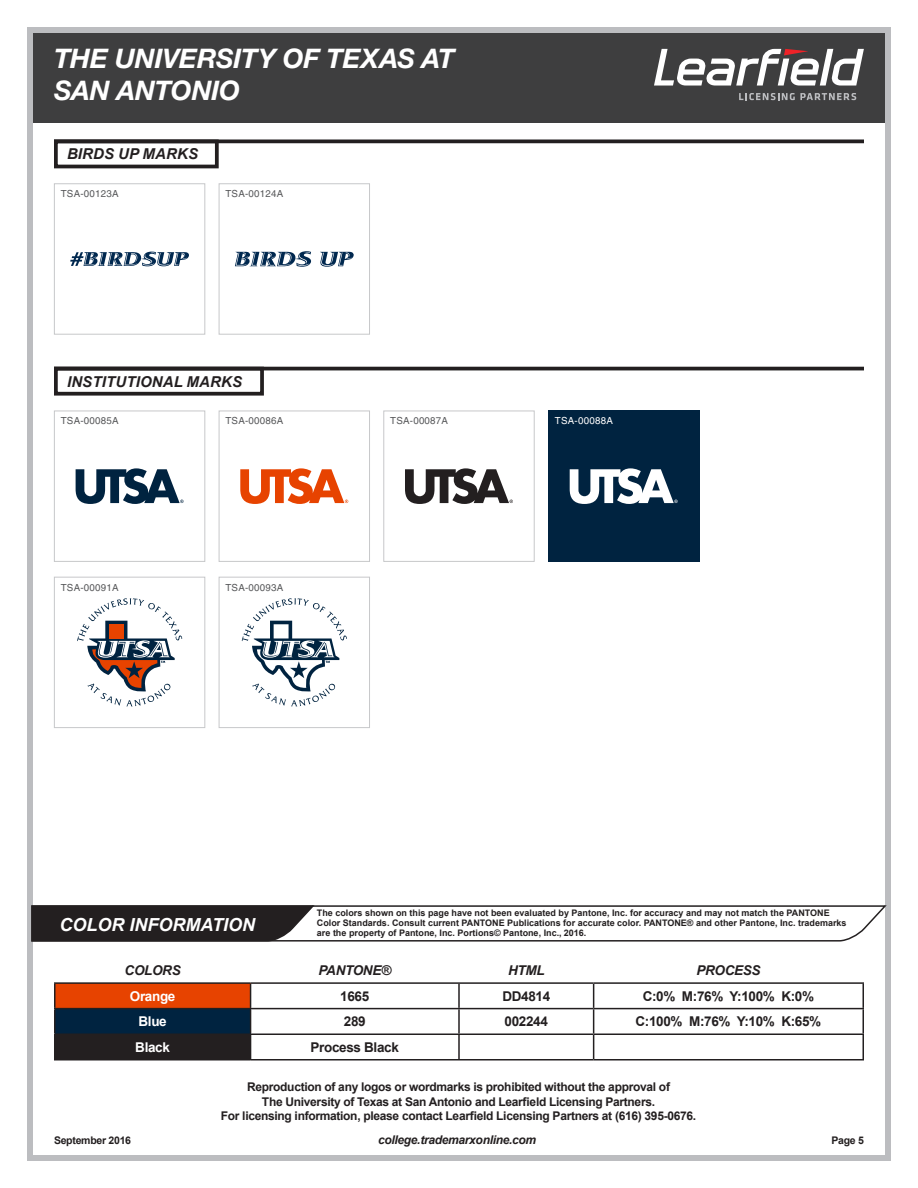
<style>
.page{position:relative;width:918px;height:1188px;background:#fff}
.page>*{position:absolute;margin:0;border:0;box-sizing:border-box;transform-origin:0 0}
.t1{font:italic 700 27px/32.4px "Helvetica Neue LT Std";letter-spacing:-.01em;color:#fff}
.t2{font:italic 700 18px "Arial";color:#fff}
.t3{font:italic 700 15px "Arial";letter-spacing:.01em;color:#231f20}
.t4{font:700 13.5px "Arial";letter-spacing:-.025em;color:#231f20}
.t5{font:italic 700 13.5px "Arial";letter-spacing:-.025em;color:#231f20}
.t6{font:700 13.5px "Arial";letter-spacing:-.025em;color:#fff}
.t7{font:700 12px/14.4px "Arial";letter-spacing:-.025em;color:#231f20;text-align:center}
.t8{font:italic 700 12px "Arial";letter-spacing:-.025em;color:#231f20}
.t9{font:700 10.5px "Arial";letter-spacing:-.025em;color:#231f20}
.CaptionOnWhite{font:9.75px "Helvetica";letter-spacing:.025em;color:#57585a}
.CaptionOnBlack{font:9.75px "Helvetica";letter-spacing:.025em;color:#fff}
.t10{font:700 9px/9.8px "Arial";color:#231f20}
</style>
<div class="page">
<div style="left:31px;top:31px;width:856px;height:92px;background:#3e3e3f"></div>
<div style="left:27px;top:27px;width:864px;height:1134px;border:6px solid #bcbdc0"></div>
<svg style="left:654px;top:49px;width:210px;height:37px"></svg>
<svg style="left:739px;top:93px;width:117px;height:7px"></svg>
<svg style="left:31px;top:904px;width:856px;height:38px"></svg>
<div style="left:55px;top:983px;width:196px;height:26px;background:#e74300"></div>
<div style="left:55px;top:1009px;width:196px;height:25px;background:#002340"></div>
<div style="left:55px;top:1034px;width:196px;height:26px;background:#231f20"></div>
<hr style="left:54px;top:982px;width:197px;height:2px;background:#231f20">
<hr style="left:251px;top:982px;width:208px;height:2px;background:#231f20">
<hr style="left:459px;top:982px;width:135px;height:2px;background:#231f20">
<hr style="left:594px;top:982px;width:270px;height:2px;background:#231f20">
<hr style="left:54px;top:984px;width:2px;height:24px;background:#231f20">
<hr style="left:458px;top:984px;width:2px;height:24px;background:#231f20">
<hr style="left:862px;top:984px;width:2px;height:24px;background:#231f20">
<hr style="left:54px;top:1008px;width:197px;height:1px;background:#231f20">
<hr style="left:54px;top:1009px;width:2px;height:25px;background:#231f20">
<hr style="left:251px;top:1008px;width:208px;height:1px;background:#231f20">
<hr style="left:459px;top:1008px;width:135px;height:1px;background:#231f20">
<hr style="left:458px;top:1009px;width:2px;height:25px;background:#231f20">
<hr style="left:594px;top:1008px;width:270px;height:1px;background:#231f20">
<hr style="left:862px;top:1009px;width:2px;height:25px;background:#231f20">
<hr style="left:54px;top:1034px;width:197px;height:1px;background:#231f20">
<hr style="left:54px;top:1035px;width:2px;height:24px;background:#231f20">
<hr style="left:251px;top:1034px;width:208px;height:1px;background:#231f20">
<svg style="left:250px;top:984px;width:1px;height:50px"></svg>
<hr style="left:459px;top:1034px;width:135px;height:1px;background:#231f20">
<hr style="left:458px;top:1035px;width:2px;height:24px;background:#231f20">
<hr style="left:594px;top:1034px;width:270px;height:1px;background:#231f20">
<svg style="left:593px;top:984px;width:1px;height:75px"></svg>
<hr style="left:862px;top:1035px;width:2px;height:24px;background:#231f20">
<hr style="left:54px;top:1059px;width:197px;height:1px;background:#231f20">
<hr style="left:251px;top:1059px;width:208px;height:1px;background:#231f20">
<hr style="left:459px;top:1059px;width:135px;height:1px;background:#231f20">
<hr style="left:594px;top:1059px;width:270px;height:1px;background:#231f20">
<div style="left:54px;top:367px;width:210px;height:29px;border:4px solid #231f20"></div>
<div style="left:54px;top:140px;width:165px;height:28px;border:4px solid #231f20"></div>
<hr style="left:54px;top:367px;width:810px;height:3px;background:#231f20">
<hr style="left:54px;top:140px;width:810px;height:3px;background:#231f20">
<div style="left:548px;top:411px;width:151px;height:151px;background:#002340"></div>
<svg style="left:570px;top:468px;width:108px;height:36px"></svg>
<svg style="left:405px;top:468px;width:108px;height:36px"></svg>
<div style="left:383px;top:411px;width:152px;height:151px;border:1px solid #c7c8ca"></div>
<svg style="left:240px;top:468px;width:108px;height:36px"></svg>
<div style="left:219px;top:411px;width:151px;height:151px;border:1px solid #c7c8ca"></div>
<svg style="left:76px;top:468px;width:108px;height:36px"></svg>
<div style="left:54px;top:411px;width:151px;height:151px;border:1px solid #c7c8ca"></div>
<svg style="left:242px;top:598px;width:105px;height:108px"></svg>
<div style="left:219px;top:577px;width:151px;height:151px;border:1px solid #c7c8ca"></div>
<svg style="left:77px;top:598px;width:105px;height:108px"></svg>
<div style="left:54px;top:577px;width:151px;height:151px;border:1px solid #c7c8ca"></div>
<svg style="left:70px;top:252px;width:119px;height:14px"></svg>
<div style="left:54px;top:183px;width:151px;height:152px;border:1px solid #c7c8ca"></div>
<svg style="left:235px;top:251px;width:119px;height:16px"></svg>
<div style="left:219px;top:183px;width:151px;height:152px;border:1px solid #c7c8ca"></div>
<h1 class="t1" style="left:54px;top:41px;width:402px">THE UNIVERSITY OF TEXAS AT<br>SAN ANTONIO</h1>
<p class="t3" style="left:67px;top:144px;width:133px">BIRDS UP MARKS</p>
<p class="CaptionOnWhite" style="left:61px;top:188px;width:60px">TSA-00123A</p>
<p class="CaptionOnWhite" style="left:225px;top:188px;width:60px">TSA-00124A</p>
<p class="t3" style="left:67px;top:371px;width:177px">INSTITUTIONAL MARKS</p>
<p class="CaptionOnWhite" style="left:61px;top:415px;width:60px">TSA-00085A</p>
<p class="CaptionOnWhite" style="left:225px;top:415px;width:60px">TSA-00086A</p>
<p class="CaptionOnWhite" style="left:390px;top:415px;width:60px">TSA-00087A</p>
<p class="CaptionOnBlack" style="left:555px;top:415px;width:60px">TSA-00088A</p>
<p class="CaptionOnWhite" style="left:61px;top:581px;width:60px">TSA-00091A</p>
<p class="CaptionOnWhite" style="left:225px;top:581px;width:60px">TSA-00093A</p>
<h2 class="t2" style="left:59px;top:912px;width:197px">COLOR INFORMATION</h2>
<p class="t10" style="left:317px;top:909px;width:531px">The colors shown on this page have not been evaluated by Pantone, Inc. for accuracy and may not match the PANTONE<br>Color Standards. Consult current PANTONE Publications for accurate color. PANTONE® and other Pantone, Inc. trademarks</p>
<p class="t10" style="left:317px;top:928px;width:271px">are the property of Pantone, Inc. Portions© Pantone, Inc., 2016.</p>
<h3 class="t5" style="left:125px;top:962px;width:58px">COLORS</h3>
<h3 class="t5" style="left:319px;top:962px;width:74px">PANTONE®</h3>
<h3 class="t5" style="left:508px;top:962px;width:38px">HTML</h3>
<h3 class="t5" style="left:696px;top:962px;width:65px">PROCESS</h3>
<h3 class="t6" style="left:130px;top:987px;width:47px">Orange</h3>
<h3 class="t4" style="left:340px;top:987px;width:31px">1665</h3>
<h3 class="t4" style="left:502px;top:987px;width:49px">DD4814</h3>
<h3 class="t4" style="left:643px;top:987px;width:173px">C:0% M:76% Y:100% K:0%</h3>
<h3 class="t6" style="left:139px;top:1012px;width:30px">Blue</h3>
<h3 class="t4" style="left:344px;top:1012px;width:23px">289</h3>
<h3 class="t4" style="left:505px;top:1012px;width:45px">002244</h3>
<h3 class="t4" style="left:636px;top:1012px;width:187px">C:100% M:76% Y:10% K:65%</h3>
<h3 class="t6" style="left:135px;top:1038px;width:36px">Black</h3>
<h3 class="t4" style="left:311px;top:1038px;width:90px">Process Black</h3>
<p class="t9" style="left:54px;top:1133px;width:79px">September 2016</p>
<p class="t7" style="left:221px;top:1080px;width:477px">Reproduction of any logos or wordmarks is prohibited without the approval of<br>The University of Texas at San Antonio and Learfield Licensing Partners.<br>For licensing information, please contact Learfield Licensing Partners at (616) 395-0676.</p>
<h3 class="t8" style="left:378px;top:1132px;width:160px">college.trademarxonline.com</h3>
<p class="t9" style="left:831px;top:1133px;width:34px">Page 5</p>
</div>
